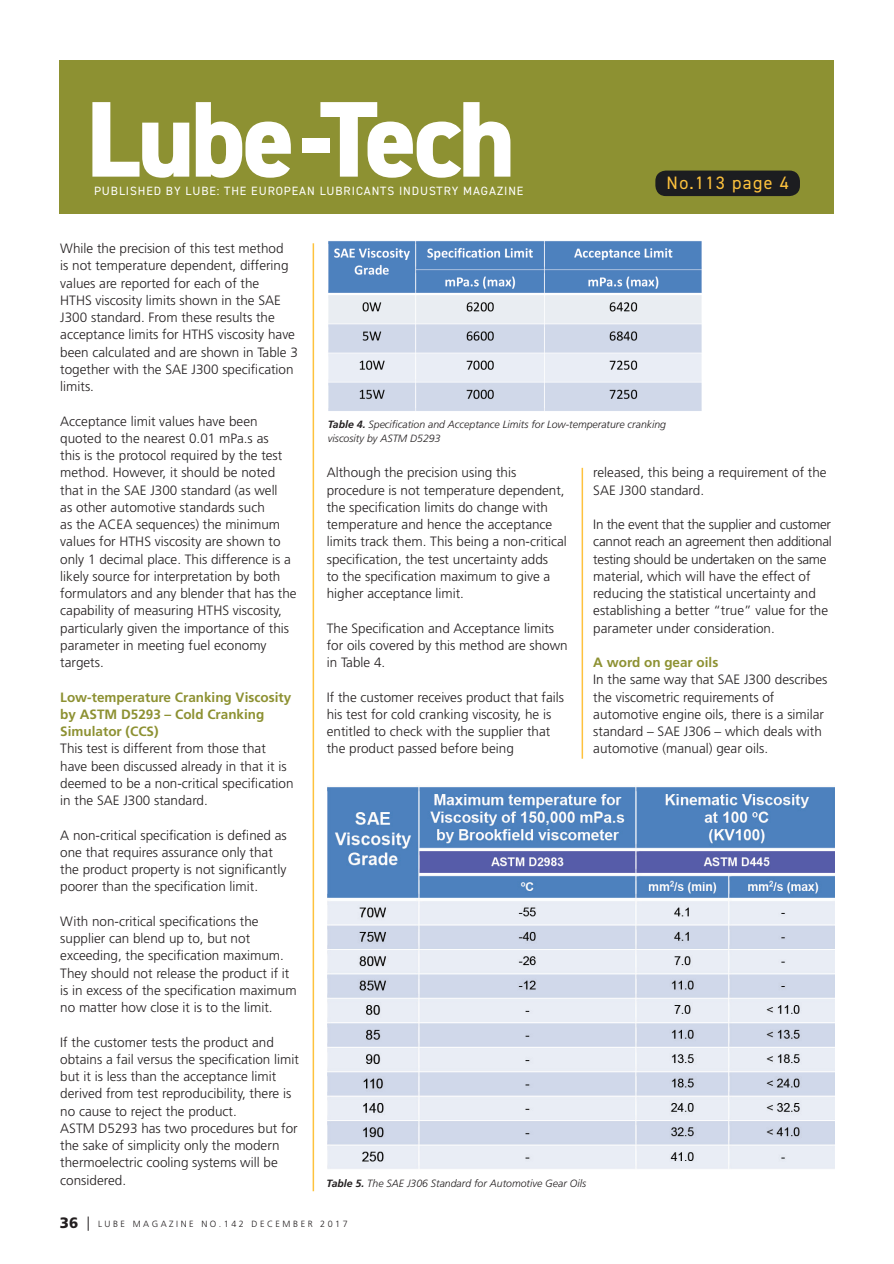
<style>
.page{position:relative;width:894px;height:1264px;background:#fff}
.page>*{position:absolute;margin:0;border:0;box-sizing:border-box;transform-origin:0 0}
.t1{font:800 108px "DIN2014";letter-spacing:-.03em;color:#fff}
.t2{font:18px "DIN2014";letter-spacing:.075em;color:#fec23d}
.t3{font:900 15px "Frutiger";color:#231f20}
.t4{font:300 13.5px/17.2px "Frutiger";color:#231f20}
.t5{font:700 13.5px/17.2px "Frutiger";color:#8d9132}
.t6{font:12px "DIN2014";letter-spacing:.075em;color:#fff}
.t7{font:italic 300 10.5px/13.5px "Frutiger";color:#231f20}
.t8{font:300 9px "Frutiger";letter-spacing:.28em;color:#231f20}
.s1{color:#8d9132}
.s2{font-weight:700}
</style>
<div class="page">
<hr style="left:313px;top:243px;width:1px;height:948px;background:#fec23d">
<hr style="left:581px;top:468px;width:2px;height:291px;background:#fec23d">
<div style="left:60px;top:60px;width:774px;height:153px;background:#8d9132"></div>
<div style="left:655px;top:171px;width:145px;height:25px;background:#1c1d20;border-radius:10px"></div>
<img style="left:328px;top:241px;width:374px;height:170px">
<img style="left:327px;top:786px;width:507px;height:383px">
<svg style="left:88px;top:1216px;width:1px;height:15px"></svg>
<p class="t1" style="left:86px;top:68px;width:431px">Lube<span class="s1">-</span>Tech</p>
<p class="t6" style="left:94px;top:184px;width:431px">PUBLISHED BY LUBE: THE EUROPEAN LUBRICANTS INDUSTRY MAGAZINE</p>
<p class="t2" style="left:666px;top:171px;width:124px">No.113 page 4</p>
<p class="t4" style="left:60px;top:240px;width:239px">While the precision of this test method<br>is not temperature dependent, differing values are reported for each of the<br>HTHS viscosity limits shown in the SAE J300 standard. From these results the acceptance limits for HTHS viscosity have been calculated and are shown in Table 3 together with the SAE J300 specification limits.</p>
<p class="t4" style="left:60px;top:412px;width:238px">Acceptance limit values have been quoted to the nearest 0.01 mPa.s as<br>this is the protocol required by the test method. However, it should be noted that in the SAE J300 standard (as well<br>as other automotive standards such<br>as the ACEA sequences) the minimum values for HTHS viscosity are shown to only 1 decimal place. This difference is a likely source for interpretation by both formulators and any blender that has the capability of measuring HTHS viscosity, particularly given the importance of this parameter in meeting fuel economy targets.</p>
<p class="t5" style="left:60px;top:688px;width:232px">Low-temperature Cranking Viscosity by ASTM D5293 – Cold Cranking<br>Simulator (CCS)</p>
<p class="t4" style="left:60px;top:740px;width:235px">This test is different from those that have been discussed already in that it is deemed to be a non-critical specification in the SAE J300 standard.</p>
<p class="t4" style="left:60px;top:826px;width:228px">A non-critical specification is defined as one that requires assurance only that the product property is not significantly poorer than the specification limit.</p>
<p class="t4" style="left:60px;top:913px;width:238px">With non-critical specifications the supplier can blend up to, but not exceeding, the specification maximum.<br>They should not release the product if it is in excess of the specification maximum no matter how close it is to the limit.</p>
<p class="t4" style="left:60px;top:1033px;width:240px">If the customer tests the product and obtains a fail versus the specification limit but it is less than the acceptance limit derived from test reproducibility, there is no cause to reject the product.</p>
<p class="t4" style="left:60px;top:1120px;width:239px">ASTM D5293 has two procedures but for the sake of simplicity only the modern thermoelectric cooling systems will be considered.</p>
<p class="t7" style="left:328px;top:418px;width:340px"><span class="s2">Table 4.</span> Specification and Acceptance Limits for Low-temperature cranking viscosity by ASTM D5293</p>
<p class="t4" style="left:327px;top:464px;width:241px">Although the precision using this procedure is not temperature dependent, the specification limits do change with temperature and hence the acceptance limits track them. This being a non-critical specification, the test uncertainty adds<br>to the specification maximum to give a higher acceptance limit.</p>
<p class="t4" style="left:327px;top:619px;width:242px">The Specification and Acceptance limits for oils covered by this method are shown in Table 4.</p>
<p class="t4" style="left:327px;top:688px;width:239px">If the customer receives product that fails his test for cold cranking viscosity, he is entitled to check with the supplier that the product passed before being</p>
<p class="t4" style="left:593px;top:464px;width:235px">released, this being a requirement of the<br>SAE J300 standard.</p>
<p class="t4" style="left:593px;top:516px;width:240px">In the event that the supplier and customer cannot reach an agreement then additional testing should be undertaken on the same material, which will have the effect of reducing the statistical uncertainty and establishing a better “true” value for the parameter under consideration.</p>
<p class="t5" style="left:593px;top:654px;width:127px">A word on gear oils</p>
<p class="t4" style="left:593px;top:671px;width:236px">In the same way that SAE J300 describes the viscometric requirements of automotive engine oils, there is a similar standard – SAE J306 – which deals with automotive (manual) gear oils.</p>
<p class="t7" style="left:327px;top:1177px;width:261px"><span class="s2">Table 5.</span> The SAE J306 Standard for Automotive Gear Oils</p>
<p class="t3" style="left:60px;top:1214px;width:20px">36</p>
<p class="t8" style="left:98px;top:1219px;width:251px">LUBE MAGAZINE NO.142 DECEMBER 2017</p>
</div>
